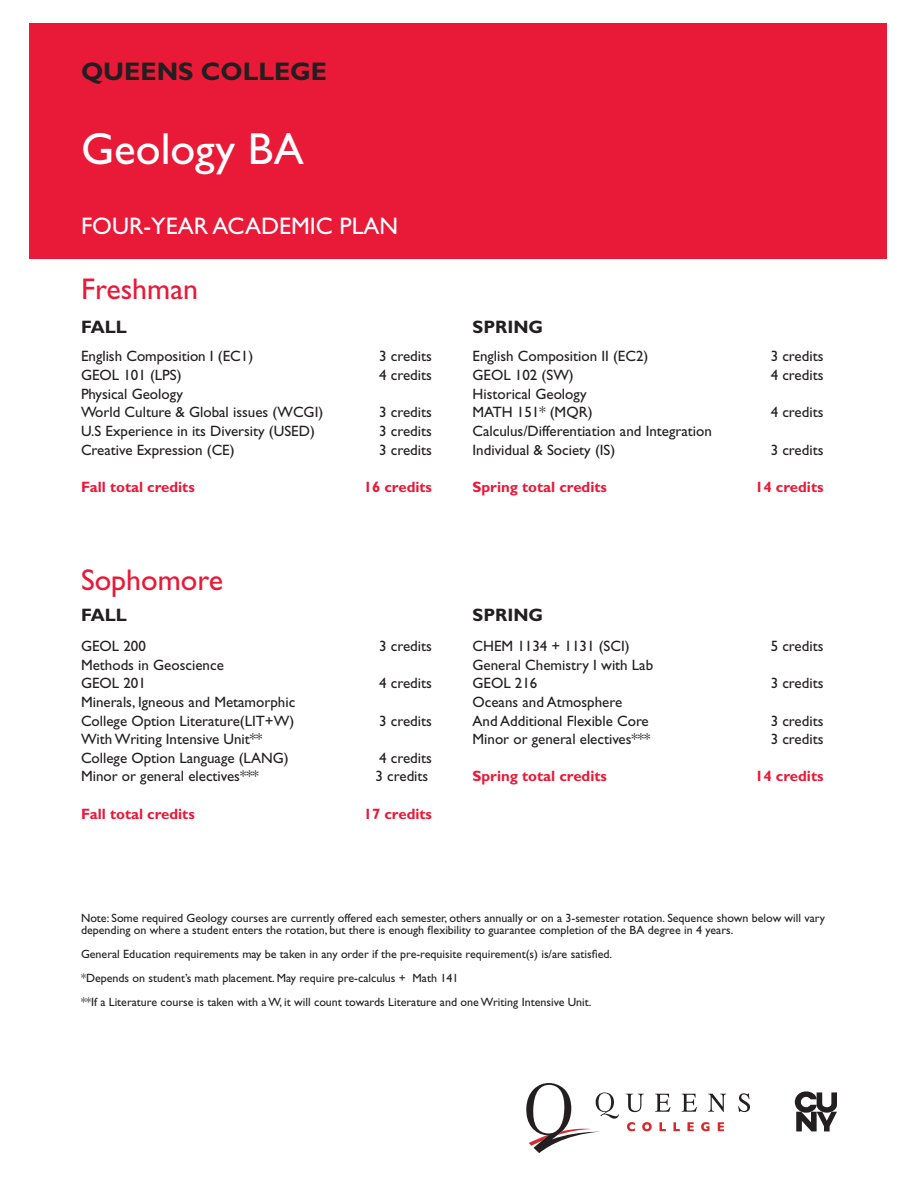
<style>
.page{position:relative;width:918px;height:1188px;background:#fff}
.page>*{position:absolute;margin:0;border:0;box-sizing:border-box;transform-origin:0 0}
.t1{font:45px "Gill Sans Std";color:#fff}
.t2{font:30px "Gill Sans Std";color:#e91938}
.t3{font:700 25.5px "Gill Sans Std";color:#231f20}
.t4{font:24px "Gill Sans Std";color:#fff}
.t5{font:700 18px "Gill Sans Std";color:#231f20}
.fall_Spring_tab{font:15px "Gill Sans Std";color:#231f20}
.fall_Spring_tab-2{font:700 15px "Gill Sans Std";color:#e91938}
.t6{font:12px/12px "Gill Sans Std";color:#231f20}
</style>
<div class="page">
<div style="left:29px;top:24px;width:858px;height:235px;background:#e91938"></div>
<svg style="left:627px;top:1122px;width:8px;height:9px"></svg>
<svg style="left:642px;top:1122px;width:10px;height:9px"></svg>
<svg style="left:659px;top:1122px;width:7px;height:9px"></svg>
<svg style="left:673px;top:1122px;width:7px;height:9px"></svg>
<svg style="left:687px;top:1122px;width:7px;height:9px"></svg>
<svg style="left:701px;top:1122px;width:9px;height:9px"></svg>
<svg style="left:718px;top:1122px;width:6px;height:9px"></svg>
<svg style="left:626px;top:1094px;width:18px;height:18px"></svg>
<svg style="left:655px;top:1094px;width:15px;height:18px"></svg>
<svg style="left:682px;top:1094px;width:15px;height:18px"></svg>
<svg style="left:708px;top:1094px;width:18px;height:18px"></svg>
<svg style="left:738px;top:1093px;width:12px;height:19px"></svg>
<svg style="left:526px;top:1083px;width:93px;height:70px"></svg>
<svg style="left:795px;top:1091px;width:42px;height:40px"></svg>
<h3 class="t3" style="left:81px;top:57px;width:248px">QUEENS COLLEGE</h3>
<h1 class="t1" style="left:81px;top:123px;width:224px">Geology BA</h1>
<h3 class="t4" style="left:81px;top:212px;width:319px">FOUR-YEAR ACADEMIC PLAN</h3>
<p class="t2" style="left:81px;top:272px;width:119px">Freshman</p>
<p class="t5" style="left:81px;top:316px;width:47px">FALL</p>
<p class="t5" style="left:472px;top:316px;width:72px">SPRING</p>
<p class="fall_Spring_tab" style="left:81px;top:348px;width:174px">English Composition I (EC1)</p>
<p class="fall_Spring_tab" style="left:379px;top:348px;width:54px">3 credits</p>
<p class="fall_Spring_tab" style="left:81px;top:366px;width:102px">GEOL 101 (LPS)</p>
<p class="fall_Spring_tab" style="left:379px;top:366px;width:54px">4 credits</p>
<p class="fall_Spring_tab" style="left:81px;top:385px;width:104px">Physical Geology</p>
<p class="fall_Spring_tab" style="left:81px;top:404px;width:244px">World Culture &amp; Global issues (WCGI)</p>
<p class="fall_Spring_tab" style="left:379px;top:404px;width:54px">3 credits</p>
<p class="fall_Spring_tab" style="left:81px;top:422px;width:235px">U.S Experience in its Diversity (USED)</p>
<p class="fall_Spring_tab" style="left:379px;top:422px;width:54px">3 credits</p>
<p class="fall_Spring_tab" style="left:81px;top:441px;width:155px">Creative Expression (CE)</p>
<p class="fall_Spring_tab" style="left:379px;top:441px;width:54px">3 credits</p>
<p class="fall_Spring_tab-2" style="left:81px;top:478px;width:115px">Fall total credits</p>
<p class="fall_Spring_tab-2" style="left:364px;top:478px;width:70px">16 credits</p>
<p class="fall_Spring_tab" style="left:472px;top:348px;width:177px">English Composition II (EC2)</p>
<p class="fall_Spring_tab" style="left:771px;top:348px;width:54px">3 credits</p>
<p class="fall_Spring_tab" style="left:472px;top:366px;width:103px">GEOL 102 (SW)</p>
<p class="fall_Spring_tab" style="left:771px;top:366px;width:54px">4 credits</p>
<p class="fall_Spring_tab" style="left:472px;top:385px;width:116px">Historical Geology</p>
<p class="fall_Spring_tab" style="left:472px;top:404px;width:122px">MATH 151* (MQR)</p>
<p class="fall_Spring_tab" style="left:771px;top:404px;width:54px">4 credits</p>
<p class="fall_Spring_tab" style="left:472px;top:422px;width:241px">Calculus/Differentiation and Integration</p>
<p class="fall_Spring_tab" style="left:472px;top:441px;width:144px">Individual &amp; Society (IS)</p>
<p class="fall_Spring_tab" style="left:771px;top:441px;width:54px">3 credits</p>
<p class="fall_Spring_tab-2" style="left:472px;top:478px;width:136px">Spring total credits</p>
<p class="fall_Spring_tab-2" style="left:755px;top:478px;width:70px">14 credits</p>
<p class="t2" style="left:81px;top:563px;width:144px">Sophomore</p>
<p class="t5" style="left:81px;top:604px;width:47px">FALL</p>
<p class="t5" style="left:472px;top:604px;width:72px">SPRING</p>
<p class="fall_Spring_tab" style="left:81px;top:637px;width:66px">GEOL 200</p>
<p class="fall_Spring_tab" style="left:379px;top:637px;width:54px">3 credits</p>
<p class="fall_Spring_tab" style="left:81px;top:656px;width:144px">Methods in Geoscience</p>
<p class="fall_Spring_tab" style="left:81px;top:675px;width:66px">GEOL 201</p>
<p class="fall_Spring_tab" style="left:379px;top:675px;width:54px">4 credits</p>
<p class="fall_Spring_tab" style="left:81px;top:693px;width:216px">Minerals, Igneous and Metamorphic</p>
<p class="fall_Spring_tab" style="left:81px;top:712px;width:215px">College Option Literature(LIT+W)</p>
<p class="fall_Spring_tab" style="left:379px;top:712px;width:54px">3 credits</p>
<p class="fall_Spring_tab" style="left:81px;top:731px;width:183px">With Writing Intensive Unit**</p>
<p class="fall_Spring_tab" style="left:81px;top:749px;width:209px">College Option Language (LANG)</p>
<p class="fall_Spring_tab" style="left:379px;top:749px;width:54px">4 credits</p>
<p class="fall_Spring_tab" style="left:81px;top:768px;width:179px">Minor or general electives***</p>
<p class="fall_Spring_tab" style="left:376px;top:768px;width:54px">3 credits</p>
<p class="fall_Spring_tab-2" style="left:81px;top:805px;width:115px">Fall total credits</p>
<p class="fall_Spring_tab-2" style="left:364px;top:805px;width:70px">17 credits</p>
<p class="fall_Spring_tab" style="left:472px;top:637px;width:159px">CHEM 1134 + 1131 (SCI)</p>
<p class="fall_Spring_tab" style="left:771px;top:637px;width:54px">5 credits</p>
<p class="fall_Spring_tab" style="left:472px;top:656px;width:182px">General Chemistry I with Lab</p>
<p class="fall_Spring_tab" style="left:472px;top:675px;width:66px">GEOL 216</p>
<p class="fall_Spring_tab" style="left:771px;top:675px;width:54px">3 credits</p>
<p class="fall_Spring_tab" style="left:472px;top:693px;width:151px">Oceans and Atmosphere</p>
<p class="fall_Spring_tab" style="left:472px;top:712px;width:178px">And Additional Flexible Core</p>
<p class="fall_Spring_tab" style="left:771px;top:712px;width:54px">3 credits</p>
<p class="fall_Spring_tab" style="left:472px;top:731px;width:179px">Minor or general electives***</p>
<p class="fall_Spring_tab" style="left:771px;top:731px;width:54px">3 credits</p>
<p class="fall_Spring_tab-2" style="left:472px;top:768px;width:136px">Spring total credits</p>
<p class="fall_Spring_tab-2" style="left:755px;top:768px;width:70px">14 credits</p>
<p class="t6" style="left:81px;top:912px;width:746px">Note: Some required Geology courses are currently offered each semester, others annually or on a 3-semester rotation. Sequence shown below will vary depending on where a student enters the rotation, but there is enough flexibility to guarantee completion of the BA degree in 4 years.</p>
<p class="t6" style="left:81px;top:948px;width:533px">General Education requirements may be taken in any order if the pre-requisite requirement(s) is/are satisfied.</p>
<p class="t6" style="left:81px;top:972px;width:379px">*Depends on student’s math placement. May require pre-calculus + Math 141</p>
<p class="t6" style="left:81px;top:996px;width:512px">**If a Literature course is taken with a W, it will count towards Literature and one Writing Intensive Unit.</p>
</div>
